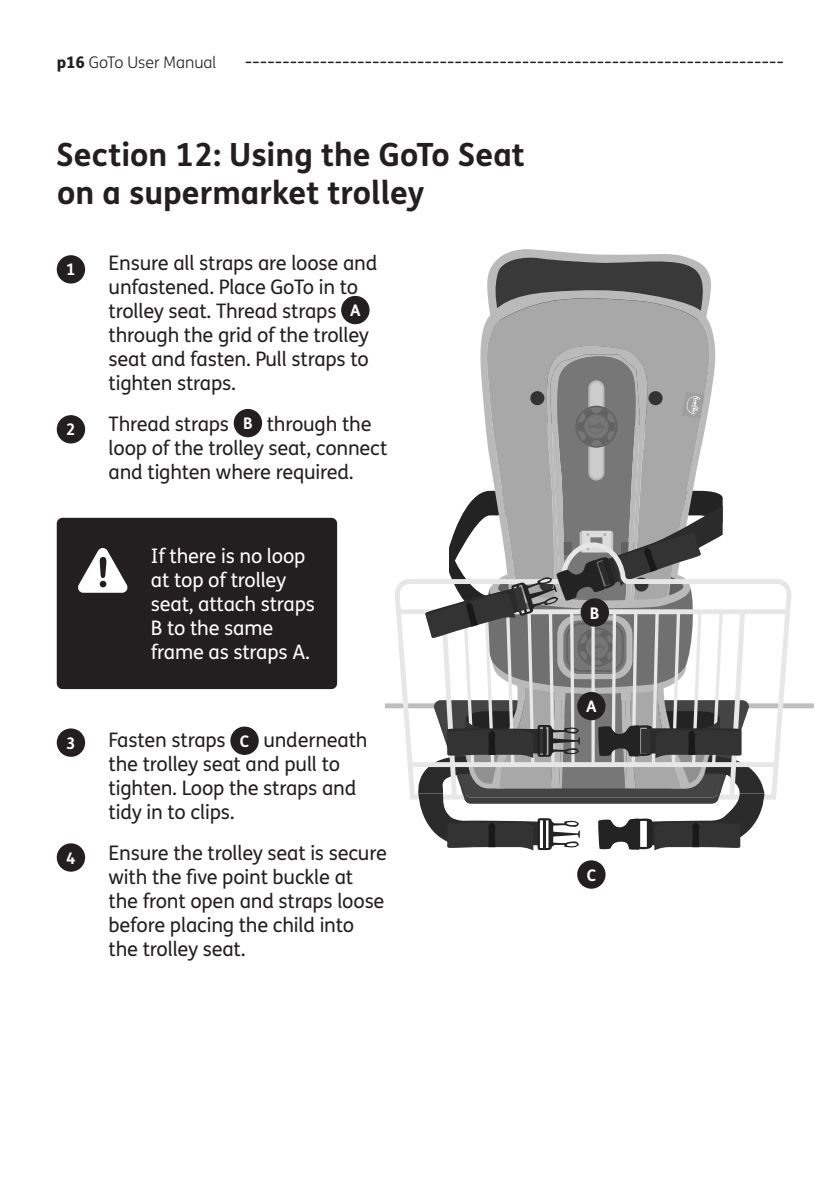
<style>
.page{position:relative;width:840px;height:1191px;background:#fff}
.page>*{position:absolute;margin:0;border:0;box-sizing:border-box;transform-origin:0 0}
.t1{font:700 32px/38.4px "FS Me";color:#231f20}
.t2{font:20px/24px "FS Me";letter-spacing:-.01em;color:#231f20}
.t3{font:20px/24px "FS Me";letter-spacing:-.01em;color:#fff}
.t4{font:300 16px "FS Me";color:#231f20}
.t5{font:700 16px "FS Me";color:#fff}
.s1{font-weight:800}
.s2{font-weight:700;font-size:16px;color:#fff}
</style>
<div class="page">
<svg style="left:246px;top:62px;width:536px;height:1px"></svg>
<div style="left:386px;top:703px;width:427px;height:5px;background:#bebebe"></div>
<svg style="left:502px;top:249px;width:180px;height:7px"></svg>
<svg style="left:396px;top:579px;width:398px;height:221px"></svg>
<div style="left:398px;top:609px;width:389px;height:5px;background:#e7e7e7"></div>
<div style="left:410px;top:762px;width:365px;height:5px;background:#e7e7e7"></div>
<svg style="left:413px;top:256px;width:351px;height:594px"></svg>
<div style="left:648px;top:391px;width:14px;height:14px;background:#333;border-radius:50%"></div>
<div style="left:530px;top:391px;width:14px;height:14px;background:#333;border-radius:50%"></div>
<div style="left:341px;top:296px;width:28px;height:28px;background:#231f20;border-radius:50%"></div>
<div style="left:233px;top:409px;width:29px;height:28px;background:#231f20;border-radius:50%"></div>
<div style="left:230px;top:726px;width:28px;height:29px;background:#231f20;border-radius:50%"></div>
<div style="left:57px;top:255px;width:28px;height:28px;background:#231f20;border-radius:50%"></div>
<div style="left:57px;top:728px;width:28px;height:29px;background:#231f20;border-radius:50%"></div>
<div style="left:57px;top:843px;width:28px;height:28px;background:#231f20;border-radius:50%"></div>
<div style="left:57px;top:415px;width:28px;height:28px;background:#231f20;border-radius:50%"></div>
<div style="left:577px;top:692px;width:28px;height:28px;background:#231f20;border-radius:50%"></div>
<div style="left:577px;top:860px;width:28px;height:28px;background:#231f20;border-radius:50%"></div>
<div style="left:57px;top:518px;width:280px;height:171px;background:#231f20;border-radius:6px"></div>
<svg style="left:78px;top:548px;width:50px;height:45px"></svg>
<div style="left:580px;top:598px;width:28px;height:28px;background:#231f20;border-radius:50%"></div>
<p class="t4" style="left:57px;top:52px;width:161px"><span class="s1">p16</span> GoTo User Manual</p>
<h1 class="t1" style="left:56px;top:134px;width:470px">Section 12: Using the GoTo Seat on a supermarket trolley</h1>
<p class="t5" style="left:66px;top:257px;width:11px">1</p>
<p class="t5" style="left:66px;top:417px;width:11px">2</p>
<p class="t5" style="left:66px;top:730px;width:11px">3</p>
<p class="t5" style="left:66px;top:845px;width:11px">4</p>
<p class="t2" style="left:108px;top:251px;width:270px">Ensure all straps are loose and unfastened. Place GoTo in to trolley seat. Thread straps <span class="s2">A </span>through the grid of the trolley seat and fasten. Pull straps to tighten straps.</p>
<p class="t2" style="left:108px;top:412px;width:280px">Thread straps <span class="s2">B</span> through the loop of the trolley seat, connect and tighten where required.</p>
<p class="t3" style="left:151px;top:543px;width:165px">If there is no loop at top of trolley seat, attach straps<br>B to the same frame as straps A.</p>
<p class="t2" style="left:108px;top:727px;width:260px">Fasten straps <span class="s2">C</span> underneath the trolley seat and pull to tighten. Loop the straps and tidy in to clips.</p>
<p class="t2" style="left:108px;top:840px;width:280px">Ensure the trolley seat is secure with the five point buckle at the front open and straps loose before placing the child into the trolley seat.</p>
<p class="t5" style="left:589px;top:600px;width:11px">B</p>
<p class="t5" style="left:585px;top:694px;width:12px">A</p>
<p class="t5" style="left:586px;top:862px;width:11px">C</p>
</div>
